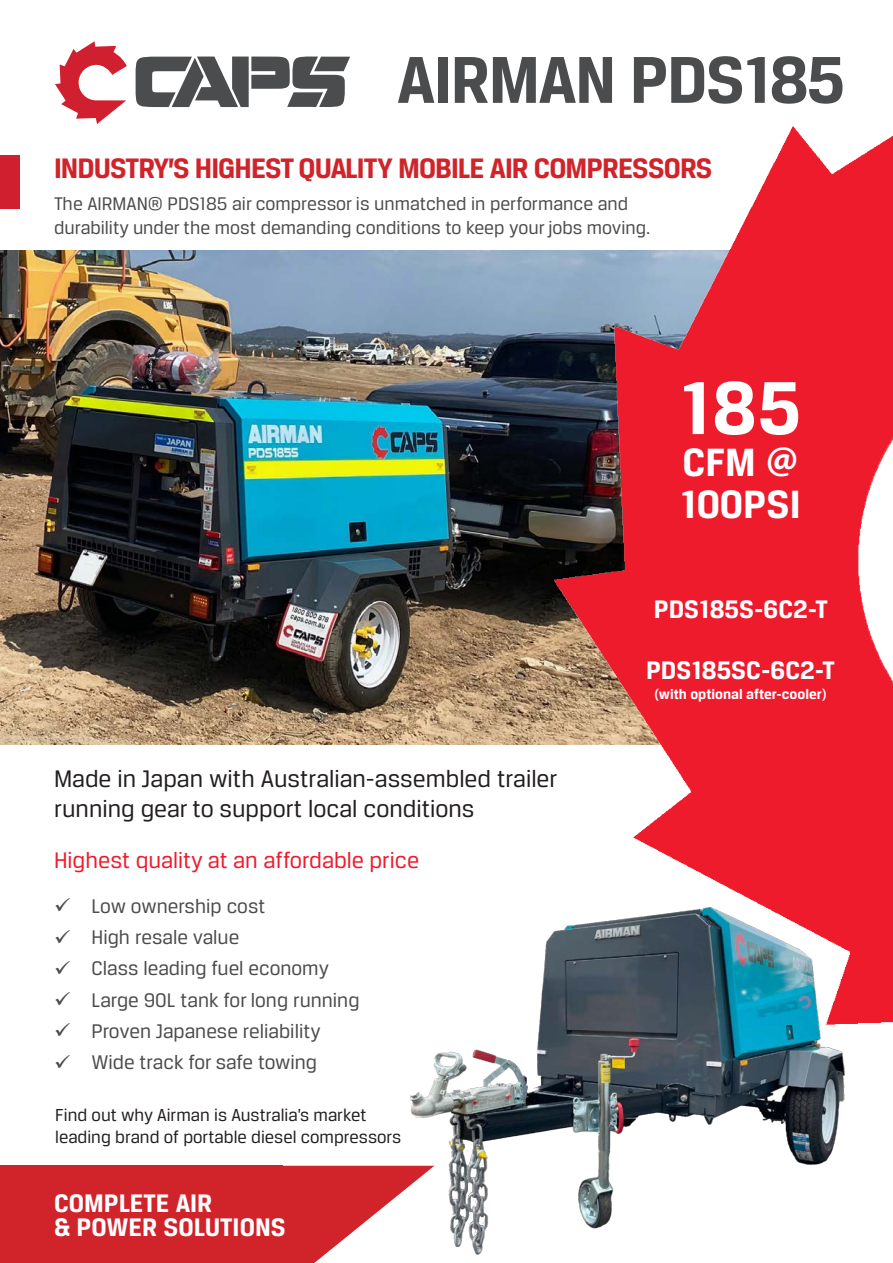
<style>
.page{position:relative;width:893px;height:1263px;background:#fff}
.page>*{position:absolute;margin:0;border:0;box-sizing:border-box;transform-origin:0 0}
.t1{font:700 79.8px "Breuer Text";color:#fff}
.t2{font:700 70.5px "Breuer Text";letter-spacing:-.02em;color:#4b4c4d}
.t3{font:700 42px/42px "Breuer Text";color:#fff}
.t4{font:700 30px "Breuer Text";letter-spacing:-.03em;color:#d1232a}
.t5{font:700 27px "Breuer Text";color:#fff}
.t6{font:25.5px/30px "Breuer Text";color:#231f20}
.t7{font:24px "Breuer Text";color:#ee1b2d}
.t8{font:21px "Breuer Text";color:#4b4c4d}
.t9{font:19.5px/24px "Breuer Text";color:#4b4c4d}
.t10{font:18.45px/22.2px "Breuer Text";color:#231f20}
.t11{font:700 15px "Breuer Text";color:#fff}
.s1{font-family:"Myriad Pro"}
</style>
<div class="page">
<img style="left:0;top:251px;width:555px;height:494px">
<img style="left:555px;top:126px;width:338px;height:898px">
<div style="left:0;top:155px;width:19px;height:53px;background:#d0202f"></div>
<svg style="left:55px;top:41px;width:72px;height:83px"></svg>
<svg style="left:136px;top:57px;width:214px;height:50px"></svg>
<svg style="left:283px;top:1166px;width:117px;height:97px"></svg>
<div style="left:0;top:1166px;width:283px;height:97px;background:#d1232a"></div>
<img style="left:400px;top:898px;width:455px;height:357px">
<p class="t2" style="left:397px;top:40px;width:449px">AIRMAN PDS185</p>
<p class="t4" style="left:54px;top:151px;width:660px">INDUSTRY’S HIGHEST QUALITY MOBILE AIR COMPRESSORS</p>
<p class="t9" style="left:54px;top:191px;width:598px">The AIRMAN® PDS185 air compressor is unmatched in performance and durability under the most demanding conditions to keep your jobs moving.</p>
<p class="t1" style="left:680px;top:363px;width:122px">185</p>
<p class="t3" style="left:680px;top:440px;width:122px">CFM <span class="s1">@<br></span>100PSI</p>
<p class="t5" style="left:654px;top:594px;width:176px">PDS185S-6C2-T</p>
<p class="t6" style="left:54px;top:764px;width:505px">Made in Japan with Australian-assembled trailer running gear to support local conditions</p>
<p class="t7" style="left:54px;top:847px;width:367px">Highest quality at an affordable price</p>
<p class="t8" style="left:54px;top:894px;width:213px">✓ Low ownership cost</p>
<p class="t8" style="left:54px;top:925px;width:187px">✓ High resale value</p>
<p class="t8" style="left:54px;top:957px;width:277px">✓ Class leading fuel economy</p>
<p class="t8" style="left:54px;top:988px;width:307px">✓ Large 90L tank for long running</p>
<p class="t8" style="left:54px;top:1019px;width:268px">✓ Proven Japanese reliability</p>
<p class="t8" style="left:54px;top:1051px;width:265px">✓ Wide track for safe towing</p>
<p class="t10" style="left:55px;top:1104px;width:348px">Find out why Airman is Australia’s market leading brand of portable diesel compressors</p>
<p class="t5" style="left:54px;top:1187px;width:160px">COMPLETE AIR</p>
<p class="t5" style="left:54px;top:1212px;width:233px">&amp; POWER SOLUTIONS</p>
<p class="t5" style="left:646px;top:655px;width:190px">PDS185SC-6C2-T</p>
<p class="t11" style="left:654px;top:685px;width:174px">(with optional after-cooler)</p>
</div>
